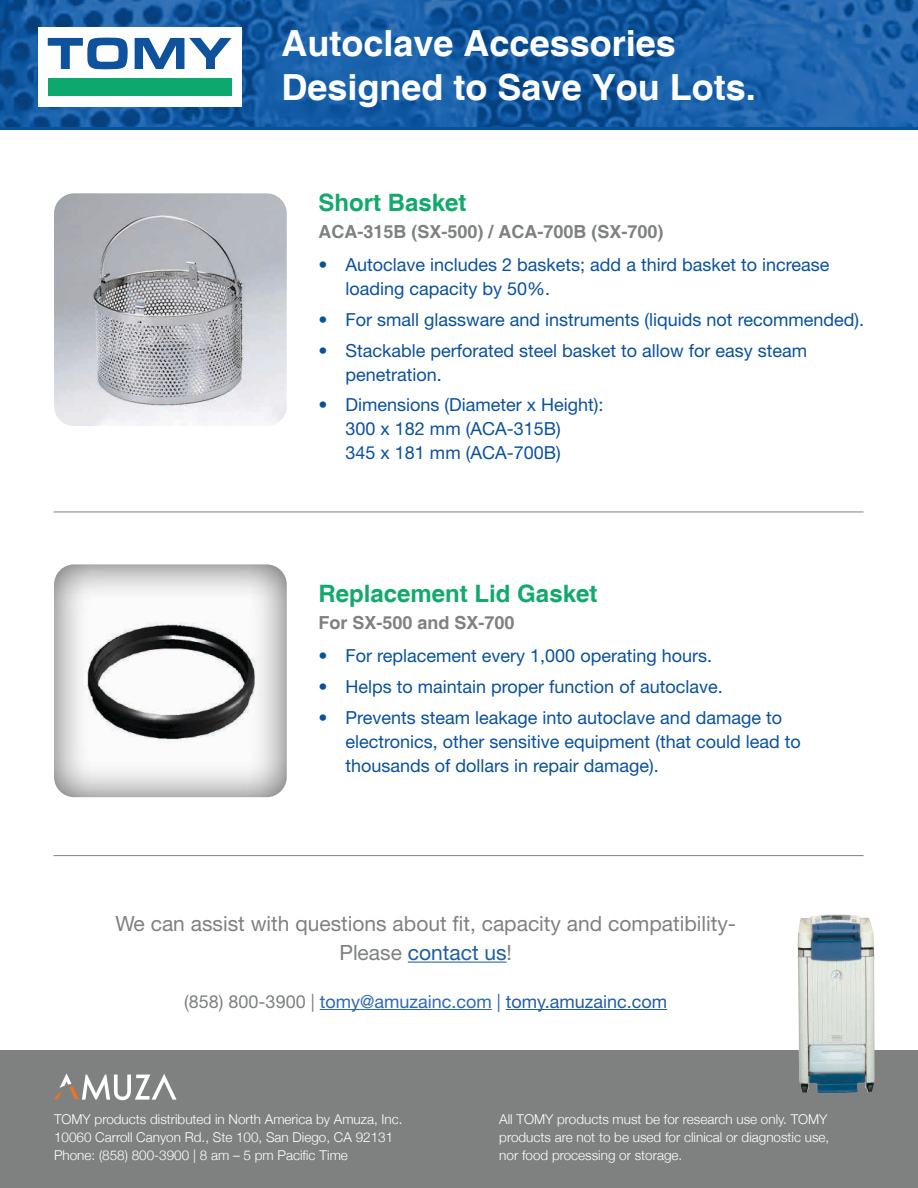
<style>
.page{position:relative;width:918px;height:1188px;background:#fff}
.page>*{position:absolute;margin:0;border:0;box-sizing:border-box;transform-origin:0 0}
.t1{font:700 36px/43.2px "Helvetica";color:#fff}
.t2{font:700 24px "Helvetica";color:#13a96d}
.t3{font:21px/28.8px "Helvetica Neue LT Std";color:#7f8181;text-align:center}
.t4{font:18px/24px "Helvetica Neue LT Std";color:#0a519c}
.t5{font:700 18px "Helvetica";color:#7f8181}
.t6{font:18px "Helvetica Neue LT Std";color:#2d68b2}
.t7{font:300 13.5px/18px "Helvetica Neue";color:#fff}
.s1{color:#215e9f}
.s2{color:#7f8181}
</style>
<div class="page">
<div style="left:0;top:1051px;width:918px;height:137px;background:#7f8181"></div>
<svg style="left:54px;top:1073px;width:123px;height:27px"></svg>
<hr style="left:408px;top:962px;width:99px;height:1px;background:#215e9f">
<hr style="left:320px;top:1009px;width:172px;height:1px;background:#2d68b2">
<hr style="left:506px;top:1009px;width:161px;height:1px;background:#215e9f">
<div style="left:53px;top:564px;width:234px;height:234px;background:#231f20;opacity:.75"></div>
<img style="left:54px;top:193px;width:233px;height:233px">
<hr style="left:54px;top:512px;width:810px;height:1px;background:#7f8181">
<hr style="left:54px;top:855px;width:810px;height:1px;background:#7f8181">
<img style="left:797px;top:914px;width:78px;height:179px">
<svg style="left:0;top:0;width:918px;height:130px;background:#175ca4"></svg>
<div style="left:38px;top:27px;width:203px;height:80px;background:#fff"></div>
<svg style="left:48px;top:38px;width:80px;height:31px"></svg>
<svg style="left:135px;top:38px;width:97px;height:31px"></svg>
<div style="left:48px;top:79px;width:184px;height:17px;background:#0ca86d"></div>
<h1 class="t1" style="left:282px;top:24px;width:476px">Autoclave Accessories<br>Designed to Save You Lots.</h1>
<h2 class="t2" style="left:319px;top:188px;width:150px">Short Basket</h2>
<p class="t5" style="left:319px;top:220px;width:347px">ACA-315B (SX-500) / ACA-700B (SX-700)</p>
<p class="t4" style="left:346px;top:253px;width:485px;text-indent:-27px">• Autoclave includes 2 baskets; add a third basket to increase loading capacity by 50%.</p>
<p class="t4" style="left:319px;top:307px;width:547px">• For small glassware and instruments (liquids not recommended).</p>
<p class="t4" style="left:346px;top:338px;width:463px;text-indent:-27px">• Stackable perforated steel basket to allow for easy steam penetration.</p>
<p class="t4" style="left:346px;top:393px;width:260px;text-indent:-27px">• Dimensions (Diameter x Height):<br>300 x 182 mm (ACA-315B)<br>345 x 181 mm (ACA-700B)</p>
<h2 class="t2" style="left:319px;top:579px;width:280px">Replacement Lid Gasket</h2>
<p class="t5" style="left:319px;top:611px;width:198px">For SX-500 and SX-700</p>
<p class="t4" style="left:319px;top:643px;width:395px">• For replacement every 1,000 operating hours.</p>
<p class="t4" style="left:319px;top:674px;width:406px">• Helps to maintain proper function of autoclave.</p>
<p class="t4" style="left:346px;top:705px;width:457px;text-indent:-27px">• Prevents steam leakage into autoclave and damage to electronics, other sensitive equipment (that could lead to thousands of dollars in repair damage).</p>
<p class="t3" style="left:115px;top:909px;width:622px">We can assist with questions about fit, capacity and compatibility-<br>Please <span class="s1">contact us</span>!</p>
<p class="t6" style="left:184px;top:991px;width:484px"><span class="s2">(858) 800-3900 |</span> tomy@amuzainc.com | <span class="s1">tomy.amuzainc.com</span></p>
<p class="t7" style="left:54px;top:1109px;width:350px">TOMY products distributed in North America by Amuza, Inc.<br>10060 Carroll Canyon Rd., Ste 100, San Diego, CA 92131<br>Phone: (858) 800-3900 | 8 am – 5 pm Pacific Time</p>
<p class="t7" style="left:499px;top:1109px;width:332px">All TOMY products must be for research use only. TOMY products are not to be used for clinical or diagnostic use, nor food processing or storage.</p>
</div>
